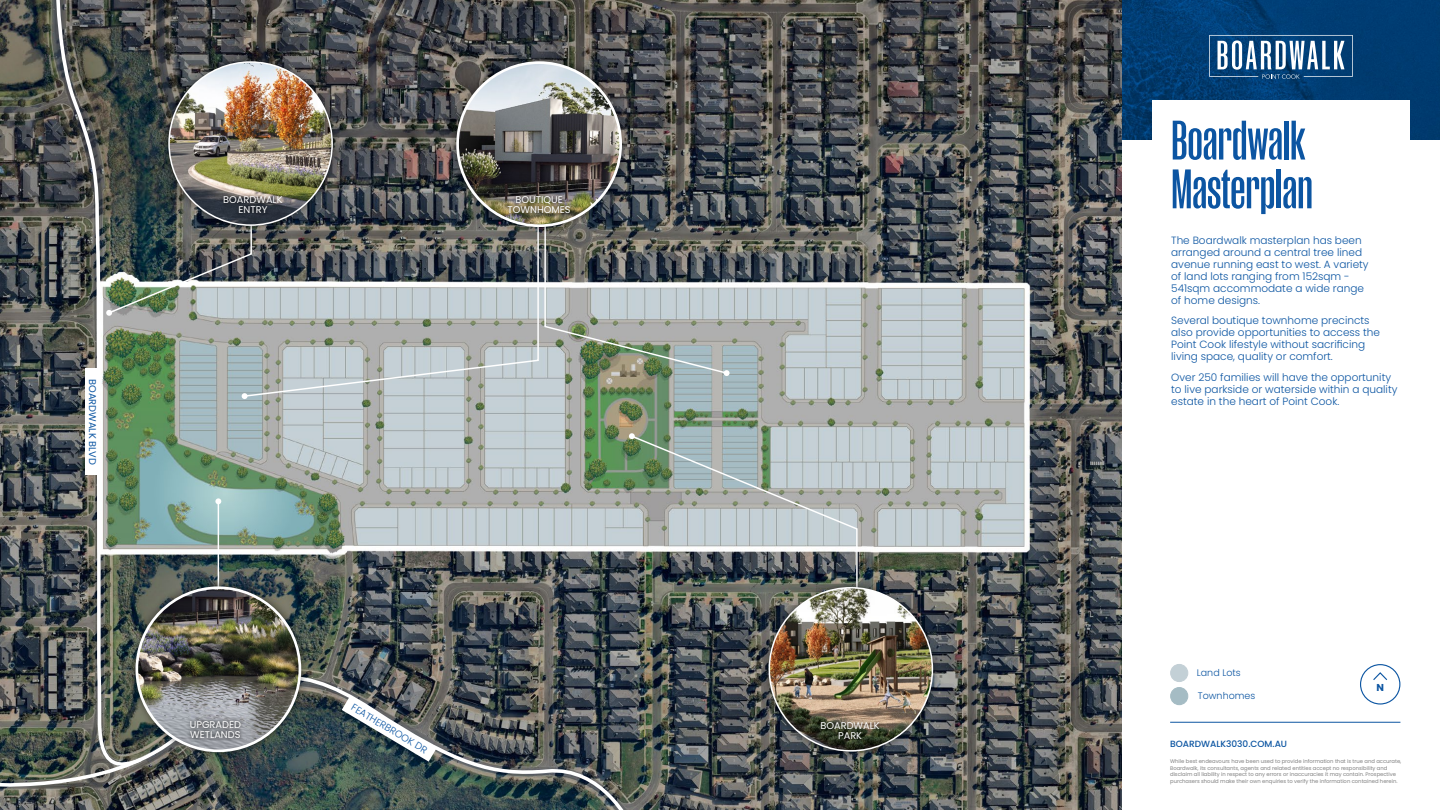
<style>
.page{position:relative;width:1440px;height:810px;background:#fff}
.page>*{position:absolute;margin:0;border:0;box-sizing:border-box;transform-origin:0 0}
.t1{font:500 52.5px/48.8px "Manuka";color:#0c55a2}
.t2{font:300 10.5px/12px "Poppins";color:#0c55a2}
.t3{font:700 10.05px "Poppins";color:#0c55a2}
.t4{font:9.82px/9.8px "Poppins";color:#fff;text-align:center}
.t5{font:300 9.82px "Poppins";color:#0c55a2}
.t6{font:9.82px "Poppins";color:#0c55a2}
.t7{font:300 9.52px "Poppins";color:#0c55a2}
.t8{font:500 9px "Poppins";color:#0c55a2}
.t9{font:5.25px/6.8px "Poppins";color:#808080}
</style>
<div class="page">
<img style="left:0;top:0;width:1122px;height:810px">
<hr style="left:218px;top:501px;width:1px;height:195px;background:#fff">
<svg style="left:215px;top:498px;width:6px;height:6px"></svg>
<img style="left:146px;top:161px;width:97px;height:155px">
<img style="left:630px;top:434px;width:228px;height:257px">
<svg style="left:629px;top:433px;width:6px;height:6px"></svg>
<img style="left:544px;top:176px;width:186px;height:200px">
<div style="left:761px;top:579px;width:180px;height:181px;background:#000;opacity:.5"></div>
<img style="left:769px;top:588px;width:163px;height:163px;border-radius:82px">
<svg style="left:817px;top:718px;width:67px;height:25px;background:#494936"></svg>
<img style="left:54px;top:0;width:92px;height:655px">
<img style="left:0;top:655px;width:633px;height:155px">
<div style="left:127px;top:578px;width:183px;height:183px;background:#000;opacity:.5"></div>
<img style="left:137px;top:588px;width:163px;height:163px;border-radius:82px">
<div style="left:135px;top:586px;width:166px;height:166px;border:3px solid #fff;border-radius:50%"></div>
<svg style="left:186px;top:717px;width:59px;height:25px"></svg>
<svg style="left:342px;top:697px;width:94px;height:65px"></svg>
<div style="left:160px;top:53px;width:181px;height:181px;background:#000;opacity:.5"></div>
<img style="left:169px;top:62px;width:163px;height:163px;border-radius:82px">
<svg style="left:220px;top:192px;width:66px;height:26px;background:#47494c"></svg>
<svg style="left:243px;top:219px;width:297px;height:179px;background:#989e9f"></svg>
<svg style="left:242px;top:393px;width:6px;height:6px"></svg>
<div style="left:448px;top:53px;width:182px;height:183px;background:#000;opacity:.5"></div>
<img style="left:458px;top:63px;width:163px;height:163px;border-radius:82px">
<div style="left:456px;top:61px;width:166px;height:166px;border:3px solid #fff;border-radius:50%"></div>
<svg style="left:504px;top:192px;width:71px;height:25px;background:#6e6853"></svg>
<img style="left:1122px;top:0;width:318px;height:140px">
<div style="left:1152px;top:100px;width:258px;height:65px;background:#fff"></div>
<div style="left:1171px;top:664px;width:17px;height:18px;background:#c3d0d6;border-radius:50%"></div>
<div style="left:1170px;top:664px;width:18px;height:18px;border:1px solid #c4d0d6;border-radius:50%"></div>
<div style="left:1171px;top:688px;width:17px;height:17px;background:#a5bcc4;border-radius:50%"></div>
<div style="left:1170px;top:687px;width:18px;height:18px;border:1px solid #a5bcc4;border-radius:50%"></div>
<div style="left:1360px;top:664px;width:40px;height:41px;border:1px solid #0c55a2;border-radius:50%"></div>
<svg style="left:1373px;top:672px;width:15px;height:8px"></svg>
<hr style="left:1170px;top:722px;width:230px;height:1px;background:#0c55a2">
<svg style="left:1209px;top:35px;width:144px;height:44px"></svg>
<p class="t6" style="left:98px;top:379px;width:87px;rotate:90deg">BOARDWALK BLVD</p>
<p class="t4" style="left:223px;top:195px;width:61px">BOARDWALK<br>ENTRY</p>
<p class="t4" style="left:508px;top:194px;width:65px">BOUTIQUE<br>TOWNHOMES</p>
<p class="t4" style="left:190px;top:720px;width:53px;text-align:left">UPGRADED<br>WETLANDS</p>
<p class="t5" style="left:355px;top:701px;width:88px;rotate:31deg">FEATHERBROOK DR</p>
<p class="t4" style="left:820px;top:721px;width:61px">BOARDWALK<br>PARK</p>
<h1 class="t1" style="left:1171px;top:115px;width:143px">Boardwalk<br>Masterplan</h1>
<p class="t2" style="left:1171px;top:234px;width:199px">The Boardwalk masterplan has been arranged around a central tree lined avenue running east to west. A variety of land lots ranging from 152sqm -<br>541sqm accommodate a wide range of home designs.</p>
<p class="t2" style="left:1171px;top:315px;width:210px">Several boutique townhome precincts also provide opportunities to access the Point Cook lifestyle without sacrificing living space, quality or comfort.</p>
<p class="t2" style="left:1171px;top:371px;width:228px">Over 250 families will have the opportunity to live parkside or waterside within a quality estate in the heart of Point Cook.</p>
<p class="t7" style="left:1197px;top:667px;width:45px">Land Lots</p>
<p class="t7" style="left:1198px;top:691px;width:59px">Townhomes</p>
<p class="t3" style="left:1376px;top:682px;width:9px">N</p>
<p class="t8" style="left:1170px;top:739px;width:119px">BOARDWALK3030.COM.AU</p>
<p class="t9" style="left:1170px;top:758px;width:233px">While best endeavours have been used to provide information that is true and accurate, Boardwalk, its consultants, agents and related entities accept no responsibility and disclaim all liability in respect to any errors or inaccuracies it may contain. Prospective purchasers should make their own enquiries to verify the information contained herein.</p>
</div>
